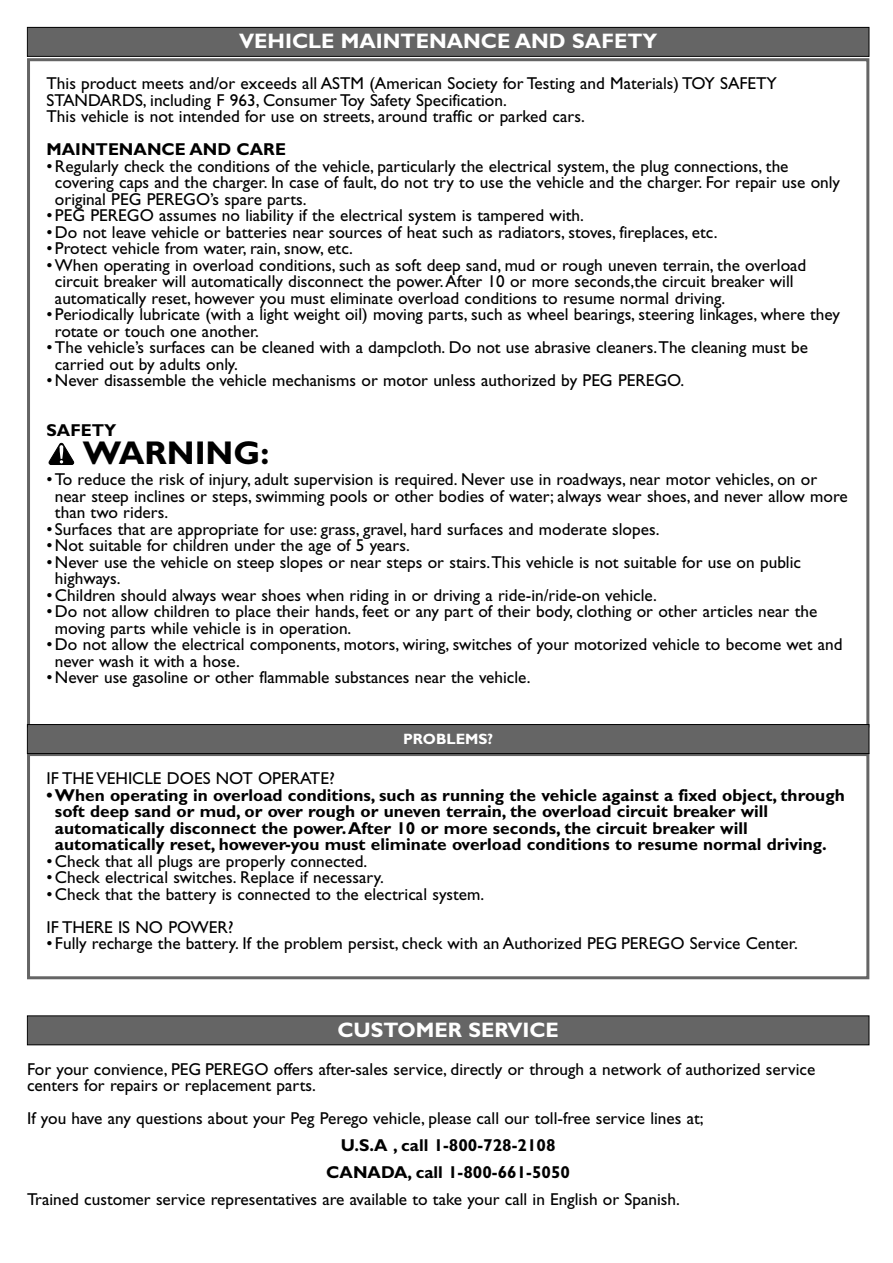
<style>
.page{position:relative;width:893px;height:1263px;background:#fff}
.page>*{position:absolute;margin:0;border:0;box-sizing:border-box;transform-origin:0 0}
.t1{font:700 33px "Gill Sans";color:#000}
.t2{font:700 21px "Gill Sans";color:#fff}
.t3{font:17.25px/16.5px "Gill Sans";color:#000}
.t4{font:700 17.25px/16.5px "Gill Sans";color:#000;text-align:center}
.t5{font:700 15px "Gill Sans";color:#fff}
</style>
<div class="page">
<svg style="left:48px;top:443px;width:27px;height:22px"></svg>
<div style="left:28px;top:28px;width:840px;height:28px;background:#656565"></div>
<div style="left:27px;top:27px;width:842px;height:30px;border:1px solid #000"></div>
<div style="left:28px;top:1016px;width:840px;height:28px;background:#656565"></div>
<div style="left:27px;top:1015px;width:842px;height:30px;border:1px solid #000"></div>
<div style="left:27px;top:753px;width:842px;height:226px;border:3px solid #656565"></div>
<div style="left:28px;top:725px;width:840px;height:28px;background:#656565"></div>
<div style="left:27px;top:724px;width:842px;height:30px;border:1px solid #000"></div>
<p class="t2" style="left:239px;top:34px;width:420px">VEHICLE MAINTENANCE AND SAFETY</p>
<p class="t3" style="left:47px;top:77px;width:732px">This product meets and/or exceeds all ASTM (American Society for Testing and Materials) TOY SAFETY<br>STANDARDS, including F 963, Consumer Toy Safety Specification.<br>This vehicle is not intended for use on streets, around traffic or parked cars.</p>
<p class="t4" style="left:47px;top:143px;width:241px">MAINTENANCE AND CARE</p>
<p class="t3" style="left:55px;top:160px;width:786px;text-indent:-8px">•Regularly check the conditions of the vehicle, particularly the electrical system, the plug connections, the covering caps and the charger. In case of fault, do not try to use the vehicle and the charger. For repair use only original PEG PEREGO’s spare parts.</p>
<p class="t3" style="left:47px;top:209px;width:539px">•PEG PEREGO assumes no liability if the electrical system is tampered with.</p>
<p class="t3" style="left:47px;top:226px;width:672px">•Do not leave vehicle or batteries near sources of heat such as radiators, stoves, fireplaces, etc.</p>
<p class="t3" style="left:47px;top:242px;width:308px">•Protect vehicle from water, rain, snow, etc.</p>
<p class="t3" style="left:55px;top:259px;width:752px;text-indent:-8px">•When operating in overload conditions, such as soft deep sand, mud or rough uneven terrain, the overload circuit breaker will automatically disconnect the power. After 10 or more seconds,the circuit breaker will automatically reset, however you must eliminate overload conditions to resume normal driving.</p>
<p class="t3" style="left:55px;top:308px;width:786px;text-indent:-8px">•Periodically lubricate (with a light weight oil) moving parts, such as wheel bearings, steering linkages, where they rotate or touch one another.</p>
<p class="t3" style="left:55px;top:341px;width:754px;text-indent:-8px">•The vehicle’s surfaces can be cleaned with a dampcloth. Do not use abrasive cleaners. The cleaning must be carried out by adults only.</p>
<p class="t3" style="left:47px;top:374px;width:639px">•Never disassemble the vehicle mechanisms or motor unless authorized by PEG PEREGO.</p>
<p class="t4" style="left:47px;top:424px;width:71px">SAFETY</p>
<h1 class="t1" style="left:83px;top:442px;width:188px">WARNING:</h1>
<p class="t3" style="left:55px;top:473px;width:794px;text-indent:-8px">•To reduce the risk of injury, adult supervision is required. Never use in roadways, near motor vehicles, on or near steep inclines or steps, swimming pools or other bodies of water; always wear shoes, and never allow more than two riders.</p>
<p class="t3" style="left:47px;top:523px;width:614px">•Surfaces that are appropriate for use: grass, gravel, hard surfaces and moderate slopes.</p>
<p class="t3" style="left:47px;top:539px;width:365px">•Not suitable for children under the age of 5 years.</p>
<p class="t3" style="left:55px;top:556px;width:747px;text-indent:-8px">•Never use the vehicle on steep slopes or near steps or stairs. This vehicle is not suitable for use on public highways.</p>
<p class="t3" style="left:47px;top:589px;width:612px">•Children should always wear shoes when riding in or driving a ride-in/ride-on vehicle.</p>
<p class="t3" style="left:55px;top:605px;width:763px;text-indent:-8px">•Do not allow children to place their hands, feet or any part of their body, clothing or other articles near the moving parts while vehicle is in operation.</p>
<p class="t3" style="left:55px;top:638px;width:789px;text-indent:-8px">•Do not allow the electrical components, motors, wiring, switches of your motorized vehicle to become wet and never wash it with a hose.</p>
<p class="t3" style="left:47px;top:671px;width:485px">•Never use gasoline or other flammable substances near the vehicle.</p>
<p class="t5" style="left:403px;top:734px;width:92px">PROBLEMS?</p>
<p class="t3" style="left:47px;top:772px;width:290px">IF THE VEHICLE DOES NOT OPERATE?</p>
<p class="t4" style="left:55px;top:789px;width:791px;text-align:left;text-indent:-8px">•When operating in overload conditions, such as running the vehicle against a fixed object, through soft deep sand or mud, or over rough or uneven terrain, the overload circuit breaker will automatically disconnect the power. After 10 or more seconds, the circuit breaker will automatically reset, however-you must eliminate overload conditions to resume normal driving.</p>
<p class="t3" style="left:47px;top:855px;width:322px">•Check that all plugs are properly connected.</p>
<p class="t3" style="left:47px;top:871px;width:339px">•Check electrical switches. Replace if necessary.</p>
<p class="t3" style="left:47px;top:879px;width:439px;line-height:33px">•Check that the battery is connected to the electrical system.<br>IF THERE IS NO POWER?</p>
<p class="t3" style="left:47px;top:937px;width:752px">•Fully recharge the battery. If the problem persist, check with an Authorized PEG PEREGO Service Center.</p>
<p class="t2" style="left:337px;top:1022px;width:223px">CUSTOMER SERVICE</p>
<p class="t3" style="left:27px;top:1063px;width:789px">For your convience, PEG PEREGO offers after-sales service, directly or through a network of authorized service centers for repairs or replacement parts.</p>
<p class="t3" style="left:27px;top:1112px;width:678px">If you have any questions about your Peg Perego vehicle, please call our toll-free service lines at;</p>
<p class="t4" style="left:326px;top:1134px;width:245px;line-height:27px">U.S.A , call 1-800-728-2108<br>CANADA, call 1-800-661-5050</p>
<p class="t3" style="left:27px;top:1193px;width:654px">Trained customer service representatives are available to take your call in English or Spanish.</p>
</div>
